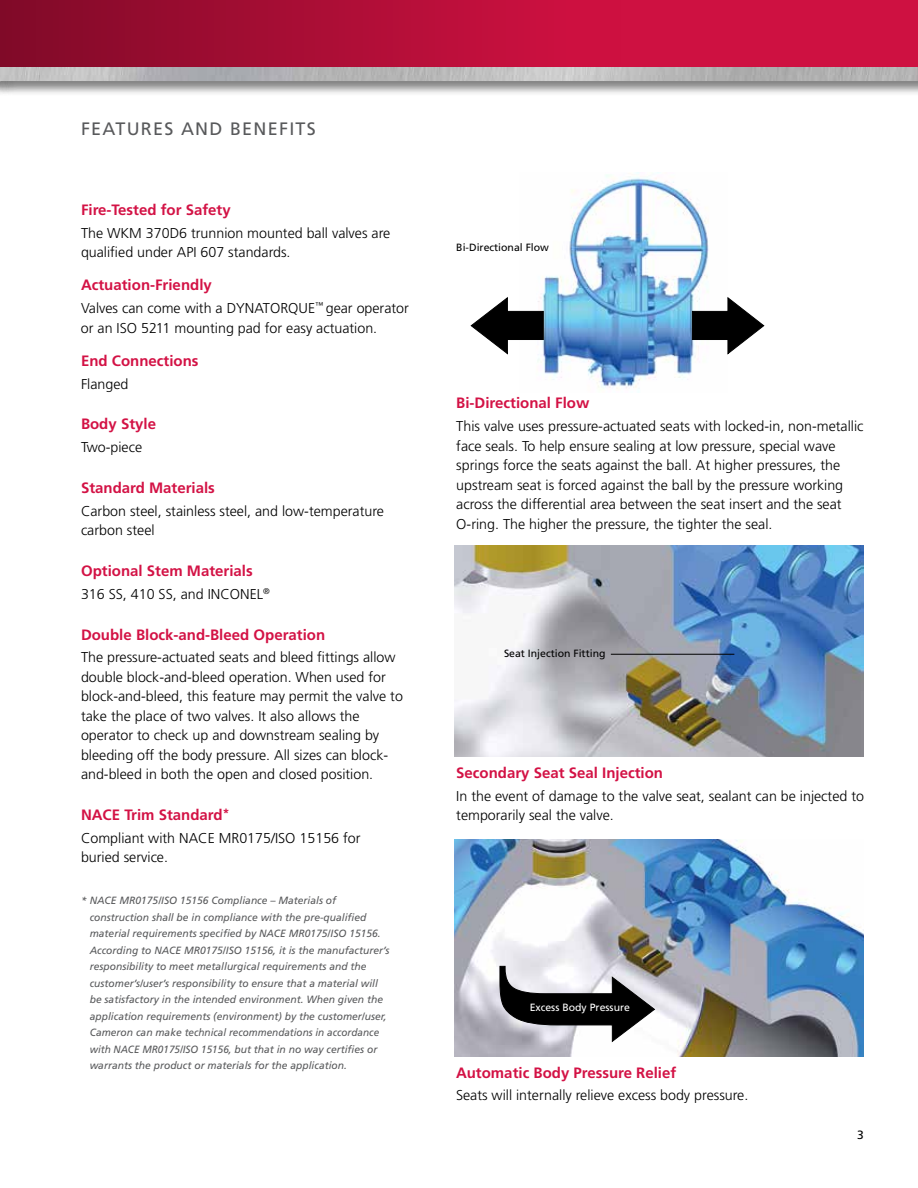
<style>
.page{position:relative;width:918px;height:1188px;background:#fff}
.page>*{position:absolute;margin:0;border:0;box-sizing:border-box;transform-origin:0 0}
.t1{font:18px "Frutiger LT Std";letter-spacing:.07em;color:#58595b}
.t2{font:700 15px "Frutiger LT Std";color:#d31245}
.t3{font:300 14.25px/19.5px "Frutiger LT Std";color:#000}
.t4{font:12px "Frutiger LT Std";color:#000}
.t5{font:italic 10.5px/16.5px "Frutiger LT Std";color:#58595b}
.t6{font:10.5px "Frutiger LT Std";color:#000}
.t7{font:10.5px "Frutiger LT Std";color:#fff}
</style>
<div class="page">
<div style="left:0;top:0;width:918px;height:68px;background:#ce1141"></div>
<div style="left:0;top:0;width:621px;height:68px;background:linear-gradient(to right,#800a28,#d31142)"></div>
<div style="left:0;top:66px;width:918px;height:30px;background:#000;opacity:.5"></div>
<img style="left:0;top:68px;width:918px;height:13px">
<img style="left:455px;top:546px;width:409px;height:211px">
<hr style="left:611px;top:654px;width:123px;height:1px;background:#000">
<img style="left:455px;top:839px;width:409px;height:218px">
<svg style="left:500px;top:966px;width:155px;height:76px"></svg>
<img style="left:537px;top:173px;width:191px;height:220px">
<svg style="left:692px;top:297px;width:72px;height:57px"></svg>
<svg style="left:471px;top:297px;width:73px;height:57px"></svg>
<p class="t1" style="left:81px;top:118px;width:236px">FEATURES AND BENEFITS</p>
<p class="t2" style="left:81px;top:201px;width:151px">Fire-Tested for Safety</p>
<p class="t3" style="left:81px;top:223px;width:311px">The WKM 370D6 trunnion mounted ball valves are qualified under API 607 standards.</p>
<p class="t2" style="left:81px;top:276px;width:132px">Actuation-Friendly</p>
<p class="t3" style="left:81px;top:299px;width:329px">Valves can come with a DYNATORQUE<sup>™</sup> gear operator or an ISO 5211 mounting pad for easy actuation.</p>
<p class="t2" style="left:81px;top:352px;width:119px">End Connections</p>
<p class="t3" style="left:81px;top:374px;width:49px">Flanged</p>
<p class="t2" style="left:81px;top:415px;width:77px">Body Style</p>
<p class="t3" style="left:81px;top:438px;width:63px">Two-piece</p>
<p class="t2" style="left:81px;top:479px;width:135px">Standard Materials</p>
<p class="t3" style="left:81px;top:501px;width:304px">Carbon steel, stainless steel, and low-temperature carbon steel</p>
<p class="t2" style="left:81px;top:562px;width:173px">Optional Stem Materials</p>
<p class="t3" style="left:81px;top:584px;width:190px">316 SS, 410 SS, and INCONEL<sup>®</sup></p>
<p class="t2" style="left:81px;top:626px;width:246px">Double Block-and-Bleed Operation</p>
<p class="t3" style="left:81px;top:648px;width:323px">The pressure-actuated seats and bleed fittings allow double block-and-bleed operation. When used for block-and-bleed, this feature may permit the valve to take the place of two valves. It also allows the operator to check up and downstream sealing by bleeding off the body pressure. All sizes can block&shy;and-bleed in both the open and closed position.</p>
<p class="t2" style="left:81px;top:806px;width:150px">NACE Trim Standard<sup>*</sup></p>
<p class="t3" style="left:81px;top:828px;width:281px">Compliant with NACE MR0175/ISO 15156 for buried service.</p>
<p class="t5" style="left:90px;top:893px;width:301px;text-indent:-9px">* NACE MR0175/ISO 15156 Compliance – Materials of construction shall be in compliance with the pre-qualified material requirements specified by NACE MR0175/ISO 15156.<br>According to NACE MR0175/ISO 15156, it is the manufacturer’s responsibility to meet metallurgical requirements and the customer’s/user’s responsibility to ensure that a material will be satisfactory in the intended environment. When given the application requirements (environment) by the customer/user, Cameron can make technical recommendations in accordance with NACE MR0175/ISO 15156, but that in no way certifies or warrants the product or materials for the application.</p>
<p class="t6" style="left:456px;top:241px;width:94px">Bi-Directional Flow</p>
<p class="t2" style="left:456px;top:394px;width:135px">Bi-Directional Flow</p>
<p class="t3" style="left:456px;top:417px;width:409px">This valve uses pressure-actuated seats with locked-in, non-metallic face seals. To help ensure sealing at low pressure, special wave springs force the seats against the ball. At higher pressures, the upstream seat is forced against the ball by the pressure working across the differential area between the seat insert and the seat O-ring. The higher the pressure, the tighter the seal.</p>
<p class="t6" style="left:504px;top:647px;width:103px">Seat Injection Fitting</p>
<p class="t2" style="left:456px;top:764px;width:208px">Secondary Seat Seal Injection</p>
<p class="t3" style="left:456px;top:786px;width:409px">In the event of damage to the valve seat, sealant can be injected to temporarily seal the valve.</p>
<p class="t7" style="left:530px;top:1001px;width:102px">Excess Body Pressure</p>
<p class="t2" style="left:456px;top:1064px;width:222px">Automatic Body Pressure Relief</p>
<p class="t3" style="left:456px;top:1086px;width:294px">Seats will internally relieve excess body pressure.</p>
<p class="t4" style="left:857px;top:1128px;width:8px">3</p>
</div>
